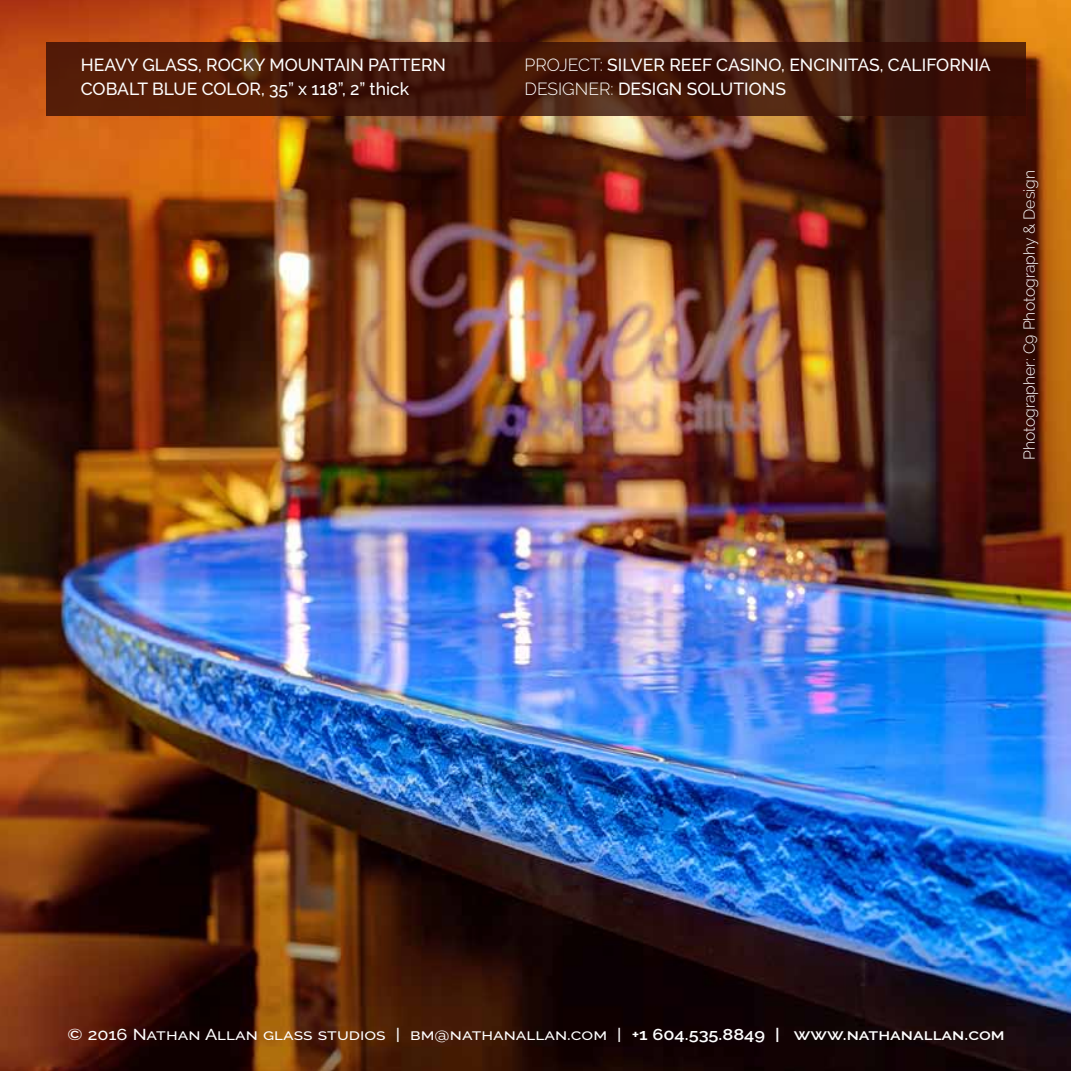
<style>
.page{position:relative;width:1071px;height:1071px;background:#fff}
.page>*{position:absolute;margin:0;border:0;box-sizing:border-box;transform-origin:0 0}
.t1{font:500 17.5px/24.5px "Raleway";color:#fff}
.t2{font:500 15.75px "Raleway";color:#fff;scale:1.15 1}
.t3{font:300 15.75px "Raleway";color:#fff}
.s1{font-weight:300}
.s2{font-weight:600}
</style>
<div class="page">
<img style="left:0;top:0;width:1071px;height:1071px">
<svg style="left:46px;top:42px;width:979px;height:73px;background:#451809"></svg>
<p class="t1" style="left:81px;top:53px;width:367px">HEAVY GLASS, ROCKY MOUNTAIN PATTERN<br>COBALT BLUE COLOR, 35” x 118”, 2” thick</p>
<p class="t1" style="left:525px;top:53px;width:468px"><span class="s1">PROJECT:</span> SILVER REEF CASINO, ENCINITAS, CALIFORNIA<br><span class="s1">DESIGNER:</span> DESIGN SOLUTIONS</p>
<p class="t3" style="left:1020px;top:460px;width:292px;rotate:-90deg">Photographer: C9 Photography &amp; Design</p>
<p class="t2" style="left:67px;top:1026px;width:816px">© 2016 Nathan Allan glass studios | bm@nathanallan.com | <span class="s2">+1 604.535.8849 | www.nathanallan.com</span></p>
</div>
